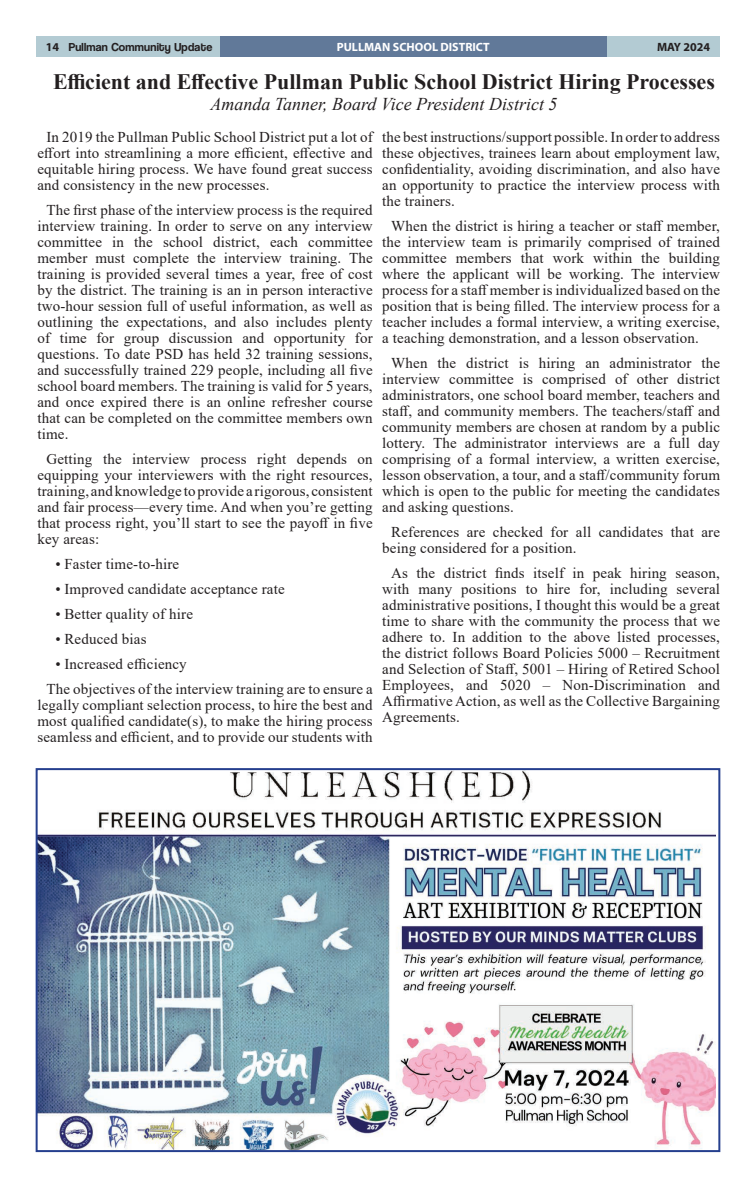
<style>
.page{position:relative;width:756px;height:1188px;background:#fff}
.page>*{position:absolute;margin:0;border:0;box-sizing:border-box;transform-origin:0 0}
.t1{font:700 22px "Times New Roman";color:#231f20}
.t2{font:italic 18px "Times New Roman";color:#231f20}
.t3{font:15px/16px "Times New Roman";letter-spacing:.01em;color:#231f20;text-align:justify}
.t4{font:12px "Coolvetica Rg";letter-spacing:.02em;color:#231f20}
.t5{font:700 12px "Myriad Pro";color:#fff}
.t6{font:700 12px "Myriad Pro";color:#231f20}
.s1{font-family:"Myriad Pro";font-weight:700}
</style>
<div class="page">
<div style="left:219px;top:36px;width:388px;height:21px;background:#617999"></div>
<div style="left:36px;top:36px;width:183px;height:21px;background:#b3cbd3"></div>
<div style="left:607px;top:36px;width:113px;height:21px;background:#b3cbd3"></div>
<img style="left:39px;top:771px;width:677px;height:378px">
<div style="left:36px;top:768px;width:684px;height:384px;border:2px solid #253f8e"></div>
<p class="t5" style="left:337px;top:39px;width:155px">PULLMAN SCHOOL DISTRICT</p>
<h1 class="t1" style="left:53px;top:66px;width:663px">Efficient and Effective Pullman Public School District Hiring Processes</h1>
<p class="t2" style="left:210px;top:91px;width:349px">Amanda Tanner, Board Vice President District 5</p>
<p class="t3" style="left:38px;top:129px;width:337px;text-indent:9px">In 2019 the Pullman Public School District put a lot of effort into streamlining a more efficient, effective and equitable hiring process. We have found great success and consistency in the new processes.</p>
<p class="t3" style="left:38px;top:202px;width:337px;text-indent:9px">The first phase of the interview process is the required interview training. In order to serve on any interview committee in the school district, each committee member must complete the interview training. The training is provided several times a year, free of cost by the district. The training is an in person interactive two-hour session full of useful information, as well as outlining the expectations, and also includes plenty of time for group discussion and opportunity for questions. To date PSD has held 32 training sessions, and successfully trained 229 people, including all five school board members. The training is valid for 5 years, and once expired there is an online refresher course that can be completed on the committee members own time.</p>
<p class="t3" style="left:38px;top:451px;width:337px;text-indent:9px">Getting the interview process right depends on equipping your interviewers with the right resources, training, and knowledge to provide a rigorous, consistent and fair process—every time. And when you’re getting that process right, you’ll start to see the payoff in five key areas:</p>
<p class="t3" style="left:56px;top:556px;width:125px">• Faster time-to-hire</p>
<p class="t3" style="left:56px;top:581px;width:231px">• Improved candidate acceptance rate</p>
<p class="t3" style="left:56px;top:606px;width:139px">• Better quality of hire</p>
<p class="t3" style="left:56px;top:631px;width:93px">• Reduced bias</p>
<p class="t3" style="left:46px;top:651px;width:328px;line-height:25px;text-indent:9px">• Increased efficiency<br>The objectives of the interview training are to ensure a</p>
<p class="t3" style="left:38px;top:697px;width:337px">legally compliant selection process, to hire the best and most qualified candidate(s), to make the hiring process seamless and efficient, and to provide our students with</p>
<p class="t4" style="left:46px;top:40px;width:168px"><span class="s1">14</span> Pullman Community Update</p>
<p class="t6" style="left:657px;top:39px;width:55px">MAY 2024</p>
<p class="t3" style="left:382px;top:129px;width:339px">the best instructions/support possible. In order to address these objectives, trainees learn about employment law, confidentiality, avoiding discrimination, and also have an opportunity to practice the interview process with the trainers.</p>
<p class="t3" style="left:382px;top:218px;width:339px;text-indent:9px">When the district is hiring a teacher or staff member, the interview team is primarily comprised of trained committee members that work within the building where the applicant will be working. The interview process for a staff member is individualized based on the position that is being filled. The interview process for a teacher includes a formal interview, a writing exercise, a teaching demonstration, and a lesson observation.</p>
<p class="t3" style="left:382px;top:355px;width:339px;text-indent:9px">When the district is hiring an administrator the interview committee is comprised of other district administrators, one school board member, teachers and staff, and community members. The teachers/staff and community members are chosen at random by a public lottery. The administrator interviews are a full day comprising of a formal interview, a written exercise, lesson observation, a tour, and a staff/community forum which is open to the public for meeting the candidates and asking questions.</p>
<p class="t3" style="left:382px;top:524px;width:339px;text-indent:9px">References are checked for all candidates that are being considered for a position.</p>
<p class="t3" style="left:382px;top:565px;width:339px;text-indent:9px">As the district finds itself in peak hiring season, with many positions to hire for, including several administrative positions, I thought this would be a great time to share with the community the process that we adhere to. In addition to the above listed processes, the district follows Board Policies 5000 – Recruitment and Selection of Staff, 5001 – Hiring of Retired School Employees, and 5020 – Non-Discrimination and Affirmative Action, as well as the Collective Bargaining Agreements.</p>
</div>
